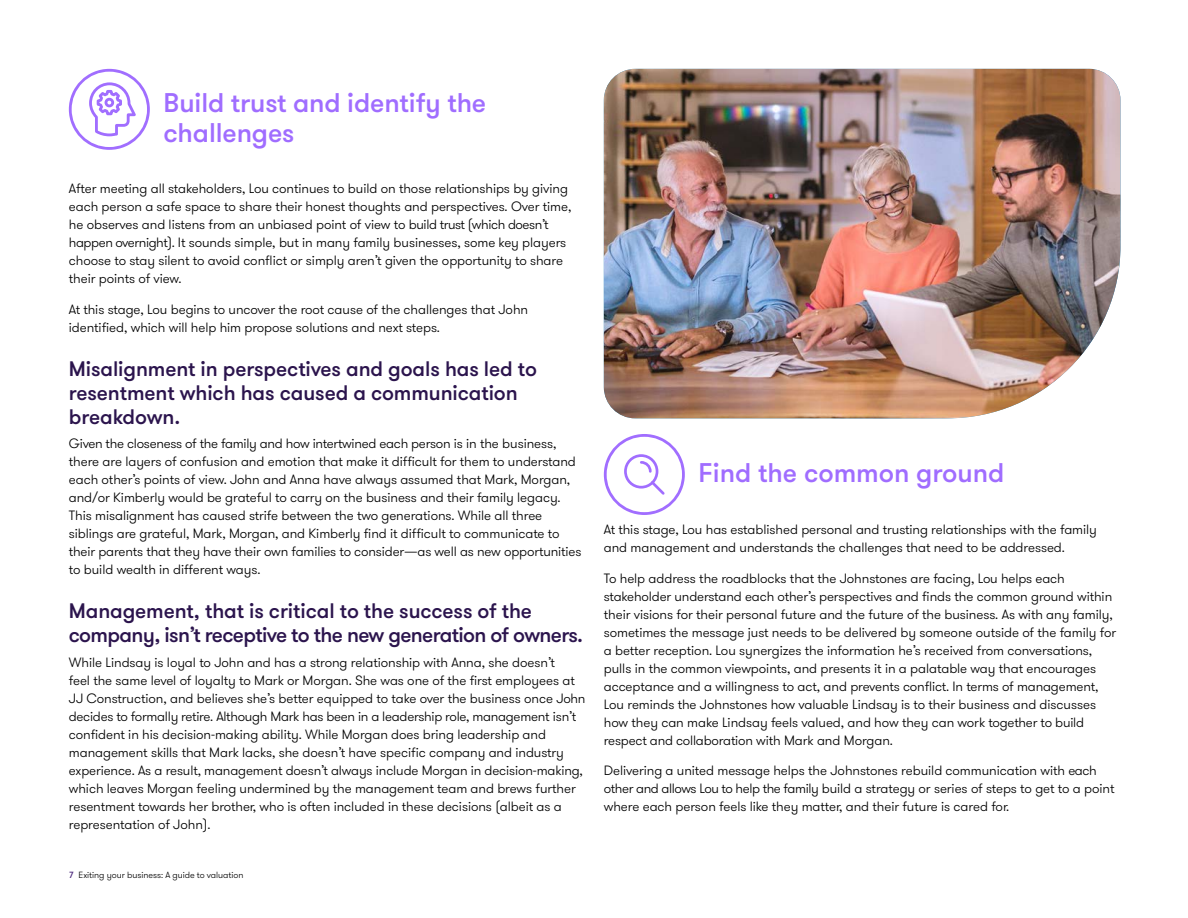
<style>
.page{position:relative;width:1188px;height:918px;background:#fff}
.page>*{position:absolute;margin:0;border:0;box-sizing:border-box;transform-origin:0 0}
.t1{font:500 27px/30px "GT Walsheim Pro";letter-spacing:-.005em;color:#a06dff}
.t2{font:500 21px/24px "GT Walsheim Pro";letter-spacing:-.03em;color:#2b144d}
.t3{font:500 21px/24px "GT Walsheim Pro";letter-spacing:-.005em;color:#2b144d}
.t4{font:300 13.5px/18px "GT Walsheim Pro";letter-spacing:-.005em;color:#000}
.t5{font:300 9px "GT Walsheim Pro";letter-spacing:-.005em;color:#000}
.s1{font-weight:500;color:#4f2d7f}
</style>
<div class="page">
<svg style="left:69px;top:69px;width:81px;height:81px"></svg>
<img style="left:604px;top:69px;width:516px;height:349px">
<svg style="left:604px;top:434px;width:81px;height:81px"></svg>
<h1 class="t1" style="left:163px;top:88px;width:324px">Build trust and identify the challenges</h1>
<p class="t4" style="left:69px;top:180px;width:504px">After meeting all stakeholders, Lou continues to build on those relationships by giving each person a safe space to share their honest thoughts and perspectives. Over time, he observes and listens from an unbiased point of view to build trust (which doesn’t happen overnight). It sounds simple, but in many family businesses, some key players choose to stay silent to avoid conflict or simply aren’t given the opportunity to share their points of view.</p>
<p class="t4" style="left:69px;top:301px;width:461px">At this stage, Lou begins to uncover the root cause of the challenges that John identified, which will help him propose solutions and next steps.</p>
<h2 class="t3" style="left:69px;top:357px;width:470px">Misalignment in perspectives and goals has led to resentment which has caused a communication breakdown.</h2>
<p class="t4" style="left:69px;top:435px;width:514px">Given the closeness of the family and how intertwined each person is in the business, there are layers of confusion and emotion that make it difficult for them to understand each other’s points of view. John and Anna have always assumed that Mark, Morgan, and/or Kimberly would be grateful to carry on the business and their family legacy.<br>This misalignment has caused strife between the two generations. While all three siblings are grateful, Mark, Morgan, and Kimberly find it difficult to communicate to their parents that they have their own families to consider—as well as new opportunities to build wealth in different ways.</p>
<h2 class="t2" style="left:69px;top:599px;width:516px">Management, that is critical to the success of the company, isn’t receptive to the new generation of owners.</h2>
<p class="t4" style="left:69px;top:653px;width:518px">While Lindsay is loyal to John and has a strong relationship with Anna, she doesn’t<br>feel the same level of loyalty to Mark or Morgan. She was one of the first employees at JJ Construction, and believes she’s better equipped to take over the business once John decides to formally retire. Although Mark has been in a leadership role, management isn’t confident in his decision-making ability. While Morgan does bring leadership and management skills that Mark lacks, she doesn’t have specific company and industry experience. As a result, management doesn’t always include Morgan in decision-making, which leaves Morgan feeling undermined by the management team and brews further resentment towards her brother, who is often included in these decisions (albeit as a representation of John).</p>
<p class="t5" style="left:69px;top:869px;width:176px"><span class="s1">7</span> Exiting your business: A guide to valuation</p>
<h1 class="t1" style="left:698px;top:458px;width:308px">Find the common ground</h1>
<p class="t4" style="left:604px;top:520px;width:495px">At this stage, Lou has established personal and trusting relationships with the family and management and understands the challenges that need to be addressed.</p>
<p class="t4" style="left:604px;top:569px;width:514px">To help address the roadblocks that the Johnstones are facing, Lou helps each stakeholder understand each other’s perspectives and finds the common ground within their visions for their personal future and the future of the business. As with any family, sometimes the message just needs to be delivered by someone outside of the family for a better reception. Lou synergizes the information he’s received from conversations, pulls in the common viewpoints, and presents it in a palatable way that encourages acceptance and a willingness to act, and prevents conflict. In terms of management, Lou reminds the Johnstones how valuable Lindsay is to their business and discusses how they can make Lindsay feels valued, and how they can work together to build respect and collaboration with Mark and Morgan.</p>
<p class="t4" style="left:604px;top:762px;width:512px">Delivering a united message helps the Johnstones rebuild communication with each other and allows Lou to help the family build a strategy or series of steps to get to a point where each person feels like they matter, and their future is cared for.</p>
</div>
